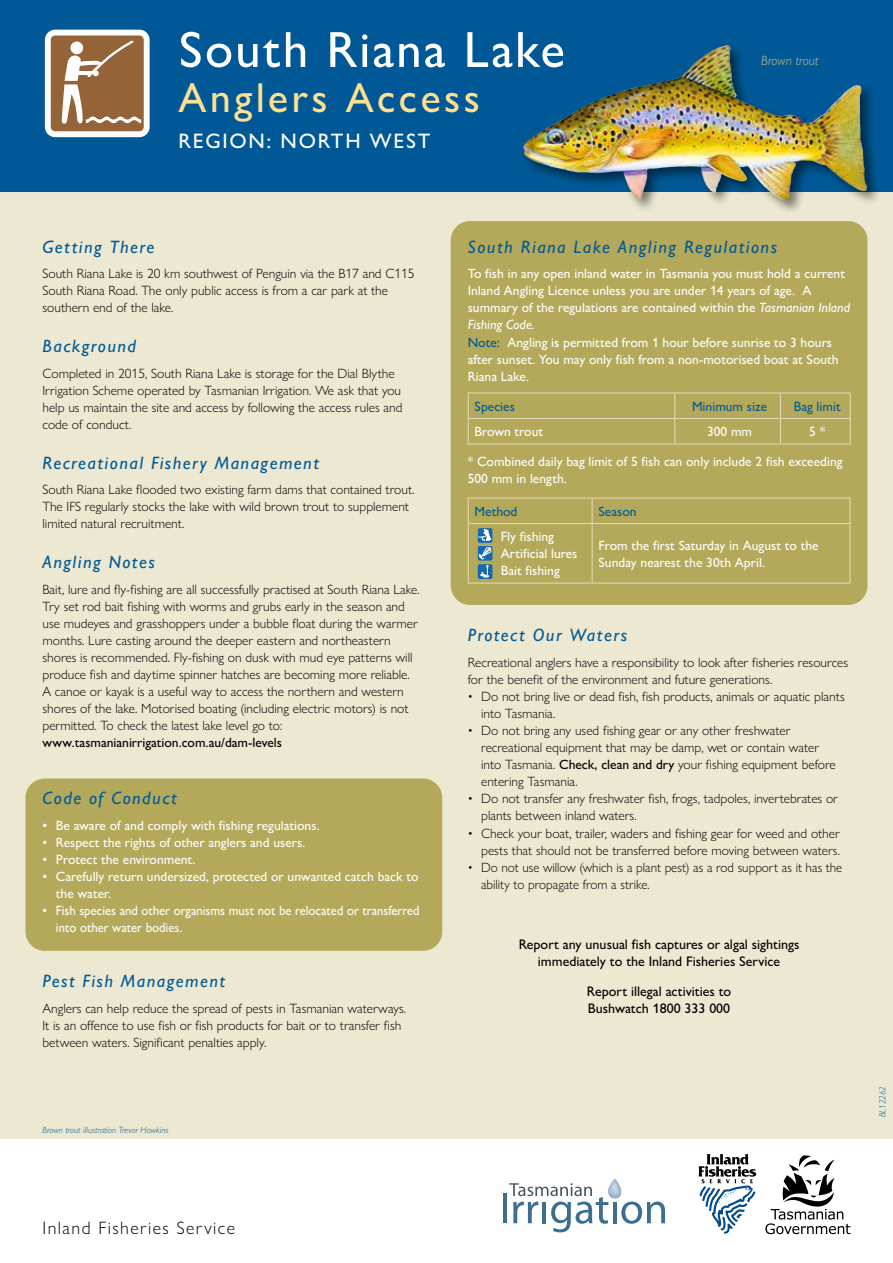
<style>
.page{position:relative;width:893px;height:1263px;background:#ece8d1}
.page>*{position:absolute;margin:0;border:0;box-sizing:border-box;transform-origin:0 0}
.t1{font:500 51px "Gill Sans Nova";letter-spacing:.04em;color:#fff}
.t2{font:500 42px "Gill Sans Nova";letter-spacing:.08em;color:#ffe090}
.t3{font:500 21px "Gill Sans Nova";letter-spacing:.08em;color:#fff}
.Small_header{font:italic 500 18px "Gill Sans Nova";letter-spacing:.08em;color:#005996}
.t4{font:300 18px "Gill Sans Nova";letter-spacing:.08em;color:#000}
.t5{font:500 13.95px/17.1px "Gill Sans Nova";color:#000;text-align:center}
.Small_Body_text{font:300 13.5px/17.1px "Gill Sans Nova";color:#000}
.body{font:300 13.5px/17.1px "Gill Sans Nova";color:#000}
.body-2{font:500 13.5px/17.1px "Gill Sans Nova";color:#fff}
.White_Indents{font:500 13.5px/17.1px "Gill Sans Nova";color:#fff}
.White_Indents-2{font:500 13.5px/17.1px "Gill Sans Nova";color:#fff;scale:.94 1}
.Small_Body_text-2{font:500 13.5px "Gill Sans Nova";color:#000}
.body-3{font:500 13.5px "Gill Sans Nova";color:#005996}
.body-4{font:italic 300 13.5px "Gill Sans Nova";color:#cfc580}
.body-5{font:italic 300 9px "Gill Sans Nova";color:#005996}
.s1{font-style:italic}
.s2{color:#005996}
.s3{font-weight:500}
</style>
<div class="page">
<div style="left:26px;top:778px;width:416px;height:173px;background:#b4a95a;border-radius:19px"></div>
<div style="left:451px;top:221px;width:416px;height:384px;background:#b4a95a;border-radius:19px"></div>
<div style="left:0;top:1140px;width:893px;height:123px;background:#fff"></div>
<svg style="left:698px;top:1154px;width:58px;height:80px"></svg>
<div style="left:0;top:0;width:893px;height:191px;background:#005996"></div>
<hr style="left:503px;top:1194px;width:3px;height:29px;background:#3b6e8f">
<svg style="left:509px;top:1178px;width:156px;height:54px"></svg>
<svg style="left:765px;top:1155px;width:85px;height:79px"></svg>
<div style="left:45px;top:30px;width:105px;height:107px;background:#fff;border-radius:10px"></div>
<div style="left:51px;top:36px;width:93px;height:95px;background:#956338;border-radius:4px"></div>
<svg style="left:62px;top:40px;width:79px;height:84px"></svg>
<div style="left:520px;top:42px;width:362px;height:173px;background:#000;opacity:.5"></div>
<img style="left:679px;top:45px;width:47px;height:33px">
<hr style="left:468px;top:498px;width:124px;height:1px;background:#e4ddb9">
<svg style="left:468px;top:498px;width:1px;height:25px"></svg>
<hr style="left:592px;top:498px;width:258px;height:1px;background:#e4ddb9">
<svg style="left:592px;top:498px;width:1px;height:25px"></svg>
<svg style="left:849px;top:498px;width:1px;height:25px"></svg>
<hr style="left:468px;top:523px;width:124px;height:1px;background:#e4ddb9">
<hr style="left:468px;top:524px;width:1px;height:59px;background:#e4ddb9">
<hr style="left:592px;top:523px;width:258px;height:1px;background:#e4ddb9">
<hr style="left:592px;top:524px;width:1px;height:59px;background:#e4ddb9">
<hr style="left:849px;top:524px;width:1px;height:59px;background:#e4ddb9">
<hr style="left:468px;top:583px;width:124px;height:1px;background:#e4ddb9">
<hr style="left:592px;top:583px;width:258px;height:1px;background:#e4ddb9">
<div style="left:478px;top:528px;width:14px;height:15px;background:#1268b3;border-radius:2px"></div>
<svg style="left:478px;top:528px;width:14px;height:13px"></svg>
<svg style="left:478px;top:546px;width:14px;height:15px"></svg>
<div style="left:478px;top:564px;width:14px;height:15px;background:#1268b3;border-radius:2px"></div>
<svg style="left:478px;top:547px;width:13px;height:32px"></svg>
<hr style="left:468px;top:392px;width:207px;height:1px;background:#e4ddb9">
<hr style="left:675px;top:392px;width:105px;height:1px;background:#e4ddb9">
<hr style="left:780px;top:392px;width:71px;height:1px;background:#e4ddb9">
<hr style="left:468px;top:418px;width:207px;height:1px;background:#e4ddb9">
<svg style="left:468px;top:393px;width:1px;height:51px"></svg>
<hr style="left:675px;top:418px;width:105px;height:1px;background:#e4ddb9">
<svg style="left:674px;top:393px;width:1px;height:51px"></svg>
<hr style="left:780px;top:418px;width:71px;height:1px;background:#e4ddb9">
<svg style="left:780px;top:393px;width:1px;height:51px"></svg>
<svg style="left:850px;top:393px;width:1px;height:51px"></svg>
<hr style="left:468px;top:444px;width:207px;height:1px;background:#e4ddb9">
<hr style="left:675px;top:444px;width:105px;height:1px;background:#e4ddb9">
<hr style="left:780px;top:444px;width:71px;height:1px;background:#e4ddb9">
<p class="t1" style="left:179px;top:18px;width:388px">South Riana Lake</p>
<p class="t2" style="left:179px;top:72px;width:303px">Anglers Access</p>
<p class="t3" style="left:179px;top:128px;width:253px">REGION: NORTH WEST</p>
<p class="body-4" style="left:761px;top:52px;width:59px">Brown trout</p>
<p class="Small_header" style="left:43px;top:235px;width:113px">Getting There</p>
<p class="Small_Body_text" style="left:43px;top:265px;width:374px">South Riana Lake is 20 km southwest of Penguin via the B17 and C115<br>South Riana Road. The only public access is from a car park at the southern end of the lake.</p>
<p class="Small_header" style="left:43px;top:335px;width:95px">Background</p>
<p class="Small_Body_text" style="left:43px;top:364px;width:361px">Completed in 2015, South Riana Lake is storage for the Dial Blythe Irrigation Scheme operated by Tasmanian Irrigation. We ask that you help us maintain the site and access by following the access rules and code of conduct.</p>
<p class="Small_header" style="left:43px;top:451px;width:278px">Recreational Fishery Management</p>
<p class="Small_Body_text" style="left:43px;top:481px;width:374px">South Riana Lake flooded two existing farm dams that contained trout.<br>The IFS regularly stocks the lake with wild brown trout to supplement limited natural recruitment.</p>
<p class="Small_header" style="left:43px;top:551px;width:114px">Angling Notes</p>
<p class="Small_Body_text" style="left:43px;top:580px;width:379px">Bait, lure and fly-fishing are all successfully practised at South Riana Lake.<br>Try set rod bait fishing with worms and grubs early in the season and use mudeyes and grasshoppers under a bubble float during the warmer months. Lure casting around the deeper eastern and northeastern shores is recommended. Fly-fishing on dusk with mud eye patterns will produce fish and daytime spinner hatches are becoming more reliable.<br>A canoe or kayak is a useful way to access the northern and western shores of the lake. Motorised boating (including electric motors) is not permitted. To check the latest lake level go to:</p>
<p class="Small_Body_text-2" style="left:43px;top:735px;width:241px">www.tasmanianirrigation.com.au/dam-levels</p>
<p class="Small_header" style="left:43px;top:787px;width:136px">Code of Conduct</p>
<p class="White_Indents" style="left:43px;top:816px;width:279px">• Be aware of and comply with fishing regulations.</p>
<p class="White_Indents" style="left:43px;top:833px;width:264px">• Respect the rights of other anglers and users.</p>
<p class="White_Indents" style="left:43px;top:851px;width:154px">• Protect the environment.</p>
<p class="White_Indents" style="left:56px;top:868px;width:364px;text-indent:-13px">• Carefully return undersized, protected or unwanted catch back to the water.</p>
<p class="White_Indents-2" style="left:56px;top:902px;width:388px;text-indent:-13px">• Fish species and other organisms must not be relocated or transferred into other water bodies.</p>
<p class="Small_header" style="left:43px;top:970px;width:184px">Pest Fish Management</p>
<p class="Small_Body_text" style="left:43px;top:999px;width:365px">Anglers can help reduce the spread of pests in Tasmanian waterways.<br>It is an offence to use fish or fish products for bait or to transfer fish between waters. Significant penalties apply.</p>
<p class="body-5" style="left:43px;top:1124px;width:128px">Brown trout illustration Trevor Hawkins</p>
<p class="t4" style="left:43px;top:1217px;width:194px">Inland Fisheries Service</p>
<p class="Small_header" style="left:468px;top:235px;width:311px">South Riana Lake Angling Regulations</p>
<p class="body-2" style="left:468px;top:265px;width:384px">To fish in any open inland water in Tasmania you must hold a current Inland Angling Licence unless you are under 14 years of age. A summary of the regulations are contained within the <span class="s1">Tasmanian Inland Fishing Code.</span></p>
<p class="body-2" style="left:468px;top:333px;width:372px"><span class="s2">Note:</span> Angling is permitted from 1 hour before sunrise to 3 hours after sunset. You may only fish from a non-motorised boat at South<br>Riana Lake.</p>
<p class="body-3" style="left:475px;top:398px;width:42px">Species</p>
<p class="body-3" style="left:692px;top:398px;width:77px">Minimum size</p>
<p class="body-3" style="left:794px;top:398px;width:48px">Bag limit</p>
<p class="body-2" style="left:475px;top:423px;width:70px">Brown trout</p>
<p class="body-2" style="left:707px;top:423px;width:46px">300 mm</p>
<p class="body-2" style="left:809px;top:423px;width:18px">5 *</p>
<p class="body-2" style="left:468px;top:453px;width:376px">* Combined daily bag limit of 5 fish can only include 2 fish exceeding<br>500 mm in length.</p>
<p class="body-3" style="left:475px;top:503px;width:44px">Method</p>
<p class="body-3" style="left:598px;top:503px;width:40px">Season</p>
<p class="body-2" style="left:501px;top:528px;width:55px">Fly fishing</p>
<p class="body-2" style="left:501px;top:545px;width:78px">Artificial lures</p>
<p class="body-2" style="left:501px;top:562px;width:60px">Bait fishing</p>
<p class="body-2" style="left:598px;top:536px;width:222px">From the first Saturday in August to the<br>Sunday nearest the 30th April.</p>
<p class="Small_header" style="left:468px;top:624px;width:161px">Protect Our Waters</p>
<p class="body" style="left:468px;top:653px;width:382px">Recreational anglers have a responsibility to look after fisheries resources for the benefit of the environment and future generations.</p>
<p class="body" style="left:481px;top:687px;width:365px;text-indent:-13px">• Do not bring live or dead fish, fish products, animals or aquatic plants into Tasmania.</p>
<p class="body" style="left:481px;top:722px;width:356px;text-indent:-13px">• Do not bring any used fishing gear or any other freshwater recreational equipment that may be damp, wet or contain water into Tasmania. <span class="s3">Check, clean and dry</span> your fishing equipment before entering Tasmania.</p>
<p class="body" style="left:481px;top:790px;width:358px;text-indent:-13px">• Do not transfer any freshwater fish, frogs, tadpoles, invertebrates or plants between inland waters.</p>
<p class="body" style="left:468px;top:824px;width:374px;text-align:right">• Check your boat, trailer, waders and fishing gear for weed and other pests that should not be transferred before moving between waters.</p>
<p class="body" style="left:481px;top:858px;width:363px;text-indent:-13px">• Do not use willow (which is a plant pest) as a rod support as it has the ability to propagate from a strike.</p>
<p class="t5" style="left:519px;top:936px;width:282px">Report any unusual fish captures or algal sightings immediately to the Inland Fisheries Service</p>
<p class="t5" style="left:587px;top:983px;width:146px;text-align:left">Report illegal activities to<br>Bushwatch 1800 333 000</p>
<p class="body-5" style="left:877px;top:1117px;width:33px;rotate:-90deg">BL12262</p>
</div>
